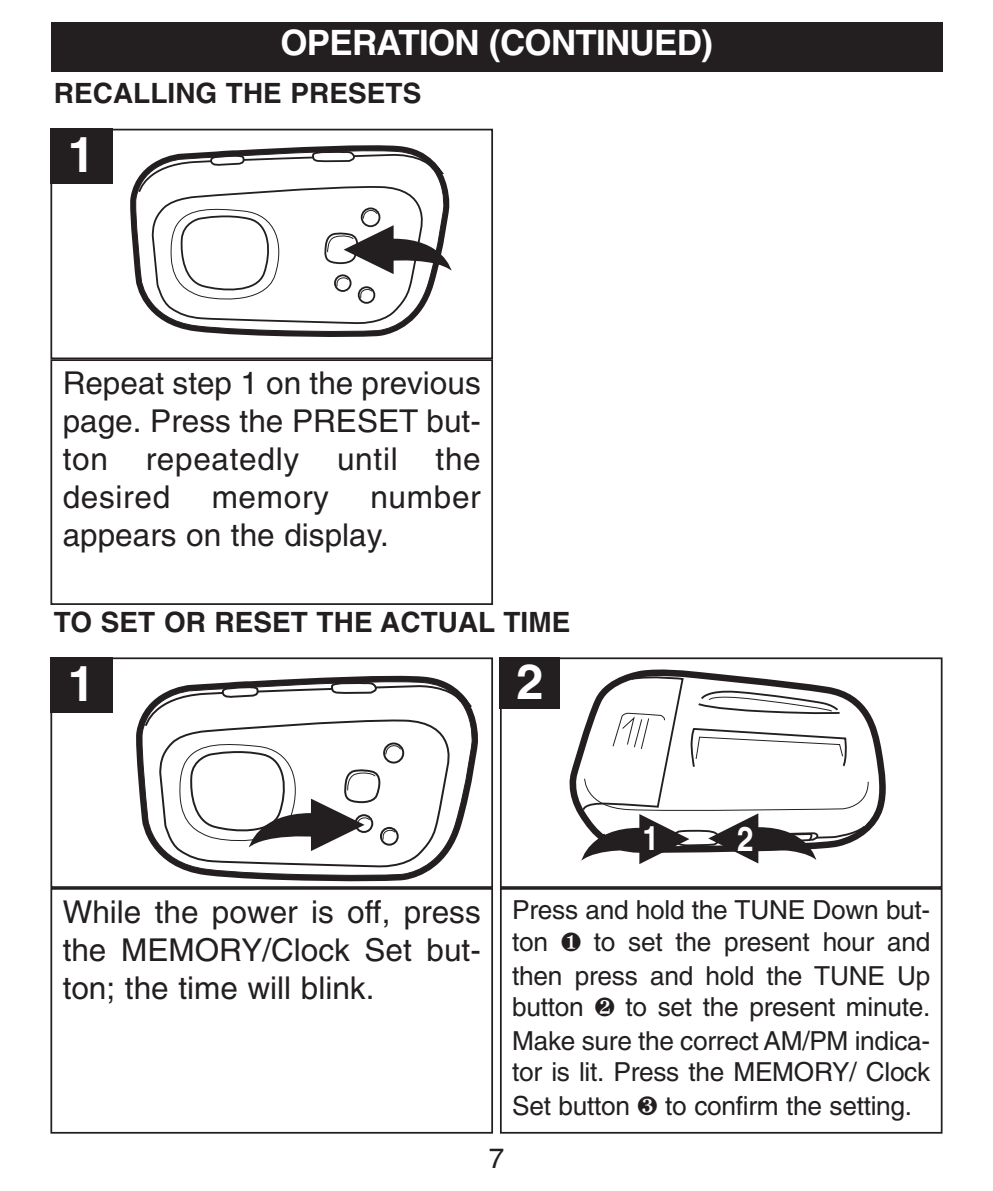
<style>
.page{position:relative;width:993px;height:1191px;background:#fff}
.page>*{position:absolute;margin:0;border:0;box-sizing:border-box;transform-origin:0 0}
.t1{font:700 49px "Helvetica";color:#fff}
.t2{font:700 35px "Helvetica";letter-spacing:-.02em;color:#fff}
.t3{font:700 34.3px "Helvetica";color:#fff;scale:.87 1}
.t4{font:700 33.6px "Helvetica";color:#fff;scale:.89 1}
.t5{font:31.5px/37.8px "Helvetica";color:#231f20;text-align:justify}
.t6{font:700 28px "Helvetica";color:#231f20}
.t7{font:28px "Helvetica";color:#231f20}
.t8{font:26.25px/32.6px "Helvetica";letter-spacing:-.01em;color:#231f20;text-align:justify}
.s1{font-family:"Treasure Chest"}
</style>
<div class="page">
<div style="left:51px;top:22px;width:891px;height:49px;background:#231f20"></div>
<div style="left:50px;top:888px;width:443px;height:245px;border:2px solid #231f20"></div>
<svg style="left:136px;top:676px;width:342px;height:206px"></svg>
<svg style="left:139px;top:677px;width:337px;height:200px"></svg>
<svg style="left:144px;top:679px;width:319px;height:189px"></svg>
<div style="left:50px;top:657px;width:443px;height:231px;border:2px solid #231f20"></div>
<div style="left:50px;top:657px;width:62px;height:55px;background:#231f20"></div>
<div style="left:500px;top:888px;width:442px;height:245px;border:2px solid #231f20"></div>
<svg style="left:571px;top:673px;width:313px;height:159px"></svg>
<svg style="left:581px;top:675px;width:287px;height:189px"></svg>
<div style="left:500px;top:657px;width:442px;height:231px;border:2px solid #231f20"></div>
<div style="left:500px;top:657px;width:60px;height:51px;background:#231f20"></div>
<div style="left:50px;top:359px;width:443px;height:246px;border:2px solid #231f20"></div>
<svg style="left:130px;top:145px;width:322px;height:192px"></svg>
<svg style="left:133px;top:147px;width:314px;height:186px"></svg>
<svg style="left:137px;top:149px;width:314px;height:176px"></svg>
<div style="left:50px;top:129px;width:443px;height:230px;border:2px solid #231f20"></div>
<div style="left:50px;top:129px;width:62px;height:55px;background:#231f20"></div>
<h2 class="t2" style="left:280px;top:29px;width:434px">OPERATION (CONTINUED)</h2>
<p class="t6" style="left:54px;top:82px;width:369px">RECALLING THE PRESETS</p>
<h1 class="t1" style="left:68px;top:135px;width:29px">1</h1>
<p class="t5" style="left:63px;top:367px;width:419px">Repeat step 1 on the previous page. Press the PRESET but&shy;ton repeatedly until the desired</p>
<p class="t5" style="left:63px;top:481px;width:419px;text-indent:307px">number appears on the display.</p>
<p class="t5" style="left:211px;top:481px;width:119px">memory</p>
<p class="t6" style="left:54px;top:610px;width:518px">TO SET OR RESET THE ACTUAL TIME</p>
<h1 class="t1" style="left:68px;top:664px;width:29px">1</h1>
<h1 class="t1" style="left:516px;top:662px;width:29px">2</h1>
<p class="t4" style="left:642px;top:824px;width:20px">1</p>
<h3 class="t3" style="left:737px;top:825px;width:21px">2</h3>
<p class="t5" style="left:63px;top:896px;width:419px">While the power is off, press the MEMORY/Clock Set but&shy;ton; the time will blink.</p>
<p class="t8" style="left:512px;top:896px;width:419px">Press and hold the TUNE Down but&shy;ton ❶ to set the present hour and then press and hold the TUNE Up button ❷ to set the present minute.<br>Make sure the correct AM/PM indica&shy;tor is lit. Press the MEMORY/ Clock Set button <span class="s1">3</span> to confirm the setting.</p>
<p class="t7" style="left:488px;top:1147px;width:17px">7</p>
</div>
